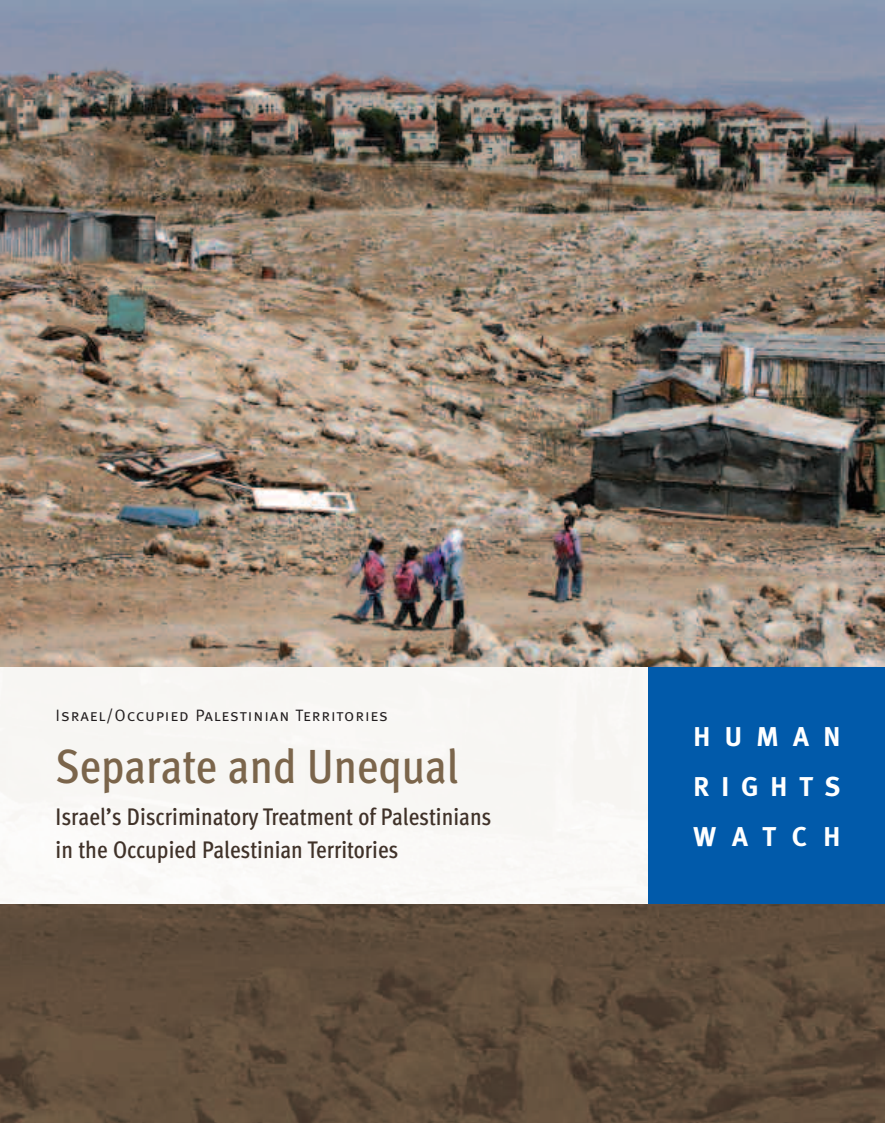
<style>
.page{position:relative;width:885px;height:1123px;background:#fff}
.page>*{position:absolute;margin:0;border:0;box-sizing:border-box;transform-origin:0 0}
.t1{font:500 48px "Meta Cond";color:#7b654b}
.t2{font:700 27.15px/49.8px "Meta";letter-spacing:.53em;color:#fff;text-align:justify}
.t3{font:500 24px/33px "Meta Cond";color:#403229}
.t4{font:16.5px "Meta Normal Caps";letter-spacing:.055em;color:#231f20}
</style>
<div class="page">
<img style="left:0;top:904px;width:884px;height:219px">
<img style="left:0;top:0;width:884px;height:668px">
<div style="left:648px;top:668px;width:236px;height:236px;background:#015aaa"></div>
<p class="t4" style="left:56px;top:709px;width:334px">Israel/Occupied Palestinian Territories</p>
<h1 class="t1" style="left:56px;top:748px;width:404px">Separate and Unequal</h1>
<p class="t3" style="left:55px;top:802px;width:437px">Israel’s Discriminatory Treatment of Palestinians in the Occupied Palestinian Territories</p>
<p class="t2" style="left:693px;top:714px;width:148px">HUMAN RIGHTS WATCH</p>
</div>
